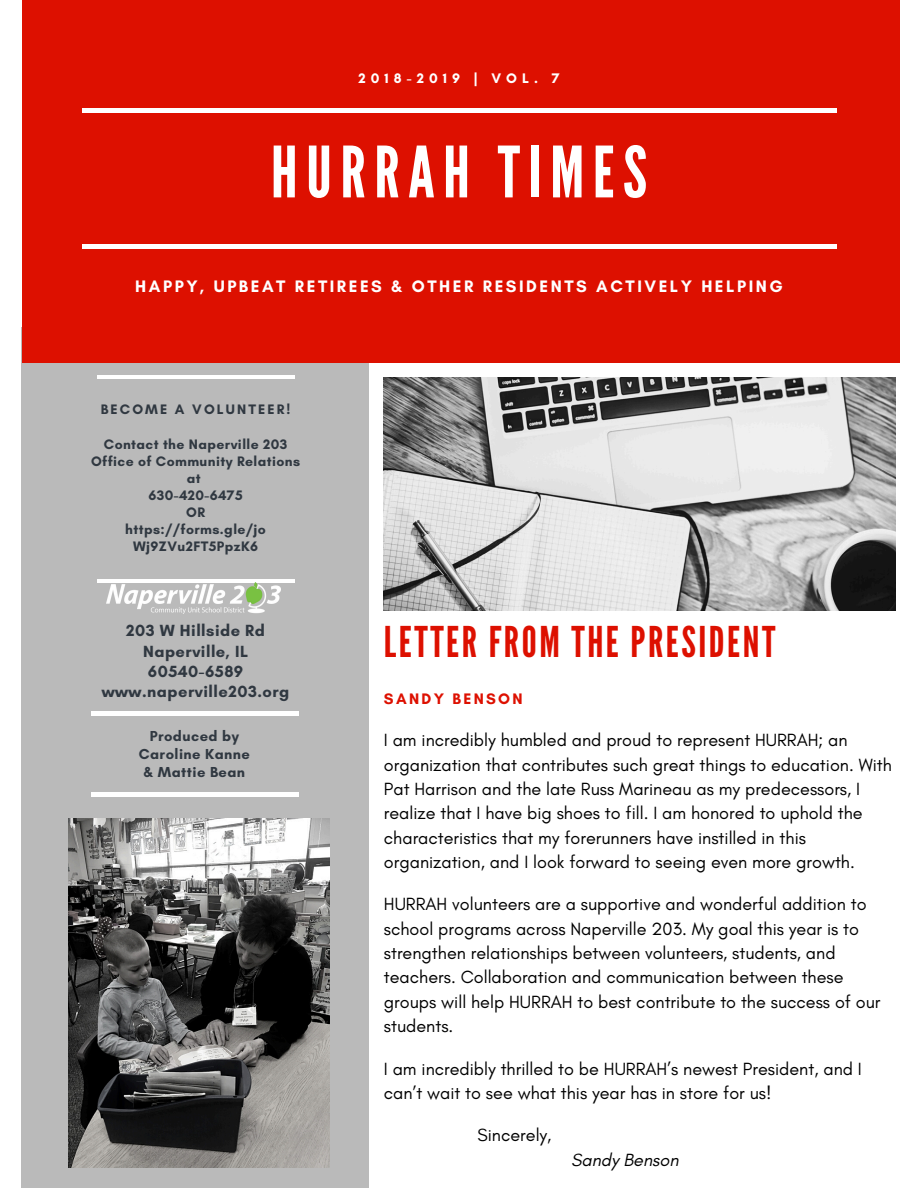
<style>
.page{position:relative;width:918px;height:1188px;background:#fff}
.page>*{position:absolute;margin:0;border:0;box-sizing:border-box;transform-origin:0 0}
.t1{font:70.5px "League Gothic";letter-spacing:.12em;color:#fff}
.t2{font:42.3px "League Gothic";letter-spacing:.06em;color:#dd1000}
.t3{font:18px/24.3px "Glacial Indifference";color:#000}
.t4{font:italic 18px "Glacial Indifference";color:#000}
.t5{font:700 16.95px "Glacial Indifference";letter-spacing:.15em;color:#fff}
.t6{font:700 16.5px/20.2px "Glacial Indifference";letter-spacing:.03em;color:#303841;text-align:center}
.t7{font:700 15.45px "Glacial Indifference";letter-spacing:.15em;color:#dd1000}
.t8{font:700 14.7px "Glacial Indifference";letter-spacing:.03em;color:#303841}
.t9{font:700 14.1px "Glacial Indifference";letter-spacing:.36em;color:#fff}
.t10{font:700 13.95px/17.1px "Glacial Indifference";letter-spacing:.03em;color:#303841;text-align:center}
.t11{font:700 13.95px "Glacial Indifference";letter-spacing:.15em;color:#303841}
</style>
<div class="page">
<div style="left:22px;top:327px;width:347px;height:861px;background:#bababa"></div>
<div style="left:22px;top:0;width:877px;height:363px;background:#dd1000"></div>
<img style="left:384px;top:378px;width:511px;height:232px">
<div style="left:82px;top:108px;width:754px;height:5px;background:#fff"></div>
<hr style="left:82px;top:244px;width:754px;height:4px;background:#fff">
<hr style="left:97px;top:375px;width:198px;height:4px;background:#fff">
<hr style="left:97px;top:579px;width:198px;height:3px;background:#fff">
<img style="left:106px;top:583px;width:175px;height:30px">
<hr style="left:92px;top:711px;width:207px;height:4px;background:#fff">
<div style="left:92px;top:792px;width:207px;height:5px;background:#fff"></div>
<img style="left:68px;top:818px;width:261px;height:349px">
<h5 class="t9" style="left:359px;top:69px;width:202px">2018-2019 | VOL. 7</h5>
<p class="t1" style="left:271px;top:131px;width:378px">HURRAH TIMES</p>
<h6 class="t5" style="left:135px;top:276px;width:649px">HAPPY, UPBEAT RETIREES &amp; OTHER RESIDENTS ACTIVELY HELPING</h6>
<h6 class="t11" style="left:101px;top:401px;width:191px">BECOME A VOLUNTEER!</h6>
<p class="t10" style="left:91px;top:435px;width:211px">Contact the Naperville 203<br>Office of Community Relations at<br>630-420-6475<br>OR<br>https://forms.gle/jo<br>Wj9ZVu2FT5PpzK6</p>
<p class="t6" style="left:102px;top:621px;width:189px">203 W Hillside Rd<br>Naperville, IL<br>60540-6589 www.naperville203.org</p>
<p class="t8" style="left:150px;top:727px;width:91px">Produced by</p>
<p class="t8" style="left:139px;top:745px;width:113px">Caroline Kanne</p>
<p class="t8" style="left:144px;top:763px;width:103px">&amp; Mattie Bean</p>
<p class="t2" style="left:384px;top:617px;width:393px">LETTER FROM THE PRESIDENT</p>
<p class="t7" style="left:384px;top:689px;width:140px">SANDY BENSON</p>
<h5 class="t3" style="left:384px;top:728px;width:510px">I am incredibly humbled and proud to represent HURRAH; an organization that contributes such great things to education. With Pat Harrison and the late Russ Marineau as my predecessors, I realize that I have big shoes to fill. I am honored to uphold the characteristics that my forerunners have instilled in this organization, and I look forward to seeing even more growth.</h5>
<p class="t3" style="left:384px;top:892px;width:498px">HURRAH volunteers are a supportive and wonderful addition to school programs across Naperville 203. My goal this year is to strengthen relationships between volunteers, students, and teachers. Collaboration and communication between these groups will help HURRAH to best contribute to the success of our students.</p>
<h1 class="t3" style="left:384px;top:1056px;width:480px">I am incredibly thrilled to be HURRAH’s newest President, and I can’t wait to see what this year has in store for us!</h1>
<p class="t3" style="left:477px;top:1123px;width:75px">Sincerely,</p>
<h3 class="t4" style="left:571px;top:1148px;width:109px">Sandy Benson</h3>
</div>
